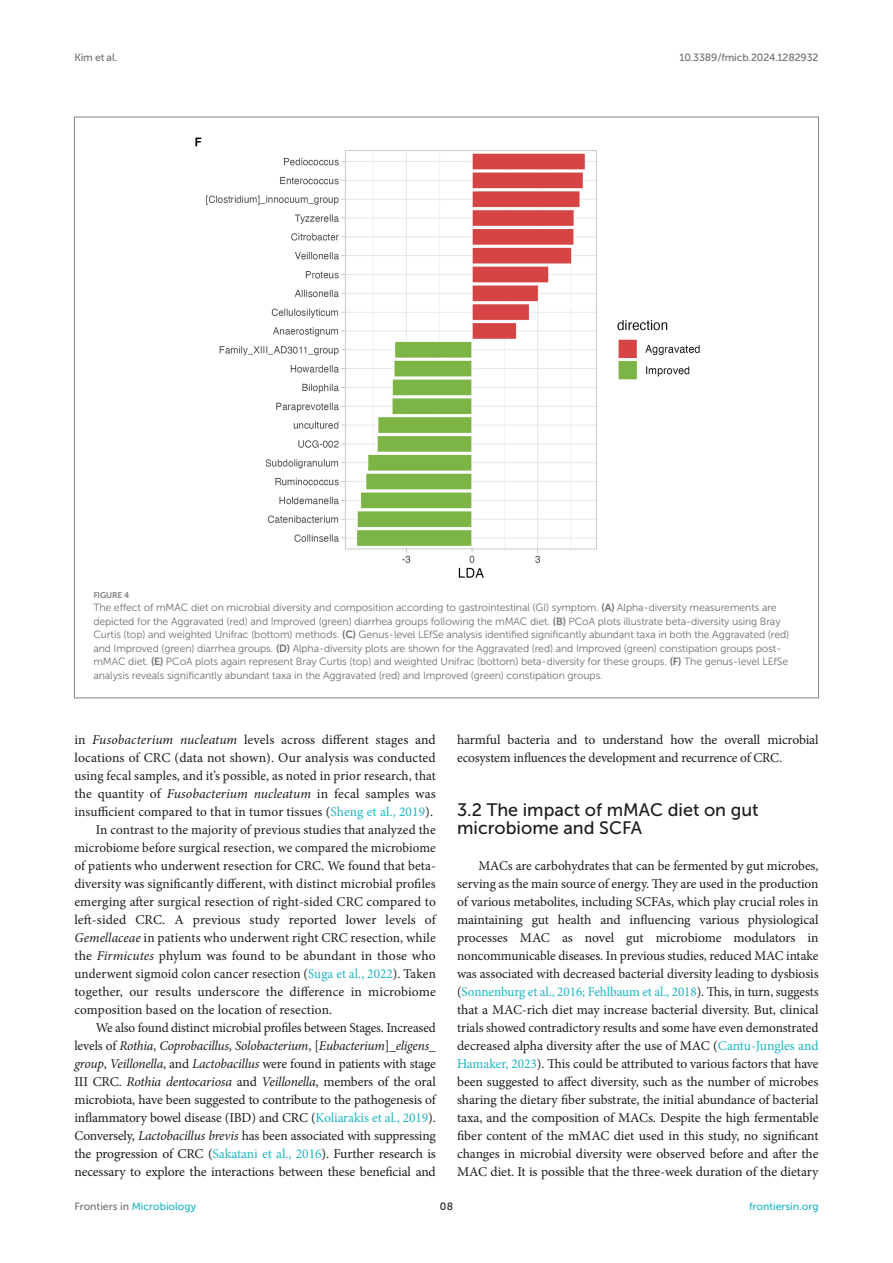
<style>
.page{position:relative;width:893px;height:1263px;background:#fff}
.page>*{position:absolute;margin:0;border:0;box-sizing:border-box;transform-origin:0 0}
.HEAD_2{font:18px/18px "Museo Sans 500";color:#1b1c1b}
.TEXT_FLUSH{font:13.5px/18px "Minion Pro";color:#1b1c1b;text-align:justify}
.TEXT{font:13.5px/18px "Minion Pro";letter-spacing:-.01em;color:#1b1c1b;text-align:justify}
.FIG_LEG{font:10.5px/13.5px "Museo Sans 300";letter-spacing:-.01em;color:#706f70}
.t1{font:10.5px "Museo Sans 500";color:#1db5c3}
.t2{font:10.5px "Museo Sans 500";letter-spacing:-.015em;color:#706f70}
.t3{font:10.5px "Museo Sans 500";color:#1b1c1b}
.FIG_HD{font:8.25px "Museo Sans 700";letter-spacing:-.01em;color:#7e7f7f}
.s1{font-family:"Museo Sans 700"}
.s2{font-style:italic}
.s3{color:#1db5c3}
.s4{color:#706f70}
</style>
<div class="page">
<img style="left:195px;top:137px;width:505px;height:441px">
<p class="t2" style="left:74px;top:51px;width:44px">Kim et al.</p>
<p class="t2" style="left:679px;top:51px;width:141px">10.3389/fmicb.2024.1282932</p>
<p class="FIG_HD" style="left:93px;top:590px;width:37px">FIGURE 4</p>
<p class="FIG_LEG" style="left:93px;top:601px;width:697px">The effect of mMAC diet on microbial diversity and composition according to gastrointestinal (GI) symptom. <span class="s1">(A)</span> Alpha-diversity measurements are depicted for the Aggravated (red) and Improved (green) diarrhea groups following the mMAC diet. <span class="s1">(B)</span> PCoA plots illustrate beta-diversity using Bray Curtis (top) and weighted Unifrac (bottom) methods. <span class="s1">(C)</span> Genus-level LEfSe analysis identified significantly abundant taxa in both the Aggravated (red) and Improved (green) diarrhea groups. <span class="s1">(D)</span> Alpha-diversity plots are shown for the Aggravated (red) and Improved (green) constipation groups post&shy;mMAC diet. <span class="s1">(E)</span> PCoA plots again represent Bray Curtis (top) and weighted Unifrac (bottom) beta-diversity for these groups. <span class="s1">(F)</span> The genus-level LEfSe analysis reveals significantly abundant taxa in the Aggravated (red) and Improved (green) constipation groups.</p>
<p class="TEXT_FLUSH" style="left:74px;top:731px;width:363px">in <span class="s2">Fusobacterium nucleatum</span> levels across different stages and locations of CRC (data not shown). Our analysis was conducted using fecal samples, and it’s possible, as noted in prior research, that the quantity of <span class="s2">Fusobacterium nucleatum</span> in fecal samples was insufficient compared to that in tumor tissues (<span class="s3">Sheng et al., 2019</span>).</p>
<p class="TEXT" style="left:74px;top:821px;width:363px;text-indent:21px">In contrast to the majority of previous studies that analyzed the microbiome before surgical resection, we compared the microbiome of patients who underwent resection for CRC. We found that beta&shy;diversity was significantly different, with distinct microbial profiles emerging after surgical resection of right-sided CRC compared to left-sided CRC. A previous study reported lower levels of <span class="s2">Gemellaceae</span> in patients who underwent right CRC resection, while the <span class="s2">Firmicutes</span> phylum was found to be abundant in those who underwent sigmoid colon cancer resection (<span class="s3">Suga et al., 2022</span>). Taken together, our results underscore the difference in microbiome composition based on the location of resection.</p>
<p class="TEXT" style="left:74px;top:1019px;width:363px;text-indent:21px">We also found distinct microbial profiles between Stages. Increased levels of <span class="s2">Rothia</span>, <span class="s2">Coprobacillus</span>, <span class="s2">Solobacterium</span>, [<span class="s2">Eubacterium</span>]_<span class="s2">eligens</span>_ <span class="s2">group</span>, <span class="s2">Veillonella</span>, and <span class="s2">Lactobacillus</span> were found in patients with stage III CRC. <span class="s2">Rothia dentocariosa</span> and <span class="s2">Veillonella</span>, members of the oral microbiota, have been suggested to contribute to the pathogenesis of inflammatory bowel disease (IBD) and CRC (<span class="s3">Koliarakis et al., 2019</span>).<br>Conversely, <span class="s2">Lactobacillus brevis</span> has been associated with suppressing the progression of CRC (<span class="s3">Sakatani et al., 2016</span>). Further research is necessary to explore the interactions between these beneficial and</p>
<p class="TEXT" style="left:457px;top:731px;width:363px">harmful bacteria and to understand how the overall microbial ecosystem influences the development and recurrence of CRC.</p>
<p class="HEAD_2" style="left:457px;top:801px;width:303px">3.2 The impact of mMAC diet on gut microbiome and SCFA</p>
<p class="TEXT_FLUSH" style="left:457px;top:857px;width:363px;text-indent:21px">MACs are carbohydrates that can be fermented by gut microbes, serving as the main source of energy. They are used in the production of various metabolites, including SCFAs, which play crucial roles in maintaining gut health and influencing various physiological processes MAC as novel gut microbiome modulators in noncommunicable diseases. In previous studies, reduced MAC intake was associated with decreased bacterial diversity leading to dysbiosis (<span class="s3">Sonnenburg et al., 2016; Fehlbaum et al., 2018</span>). This, in turn, suggests that a MAC-rich diet may increase bacterial diversity. But, clinical trials showed contradictory results and some have even demonstrated decreased alpha diversity after the use of MAC (<span class="s3">Cantu-Jungles and Hamaker, 2023</span>). This could be attributed to various factors that have been suggested to affect diversity, such as the number of microbes sharing the dietary fiber substrate, the initial abundance of bacterial taxa, and the composition of MACs. Despite the high fermentable fiber content of the mMAC diet used in this study, no significant changes in microbial diversity were observed before and after the MAC diet. It is possible that the three-week duration of the dietary</p>
<p class="t1" style="left:74px;top:1200px;width:123px"><span class="s4">Frontiers in</span> Microbiology</p>
<p class="t3" style="left:440px;top:1200px;width:15px">08</p>
<p class="t1" style="left:749px;top:1200px;width:71px">frontiersin.org</p>
</div>
